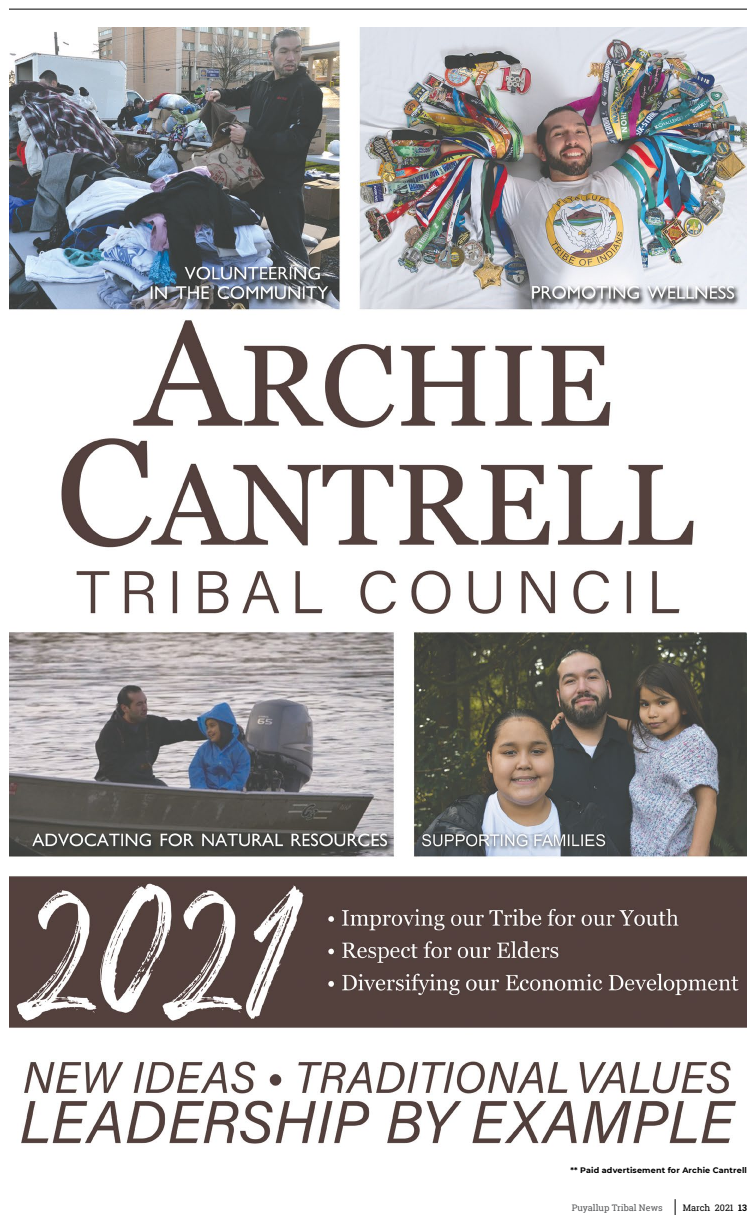
<style>
.page{position:relative;width:756px;height:1224px;background:#fff}
.page>*{position:absolute;margin:0;border:0;box-sizing:border-box;transform-origin:0 0}
.t1{font:9px "Roboto Slab";color:#58595b}
.t2{font:9px "Roboto Slab";color:#000}
.t3{font:700 8px "Montserrat";letter-spacing:.02em;color:#000}
.s1{font-weight:700}
</style>
<div class="page">
<svg style="left:675px;top:1199px;width:1px;height:16px"></svg>
<hr style="left:9px;top:9px;width:738px;height:1px;background:#000">
<img style="left:9px;top:27px;width:738px;height:1117px">
<p class="t3" style="left:570px;top:1165px;width:178px">** Paid advertisement for Archie Cantrell</p>
<p class="t1" style="left:572px;top:1202px;width:92px">Puyallup Tribal News</p>
<p class="t2" style="left:683px;top:1202px;width:66px">March 2021 <span class="s1">13</span></p>
</div>
